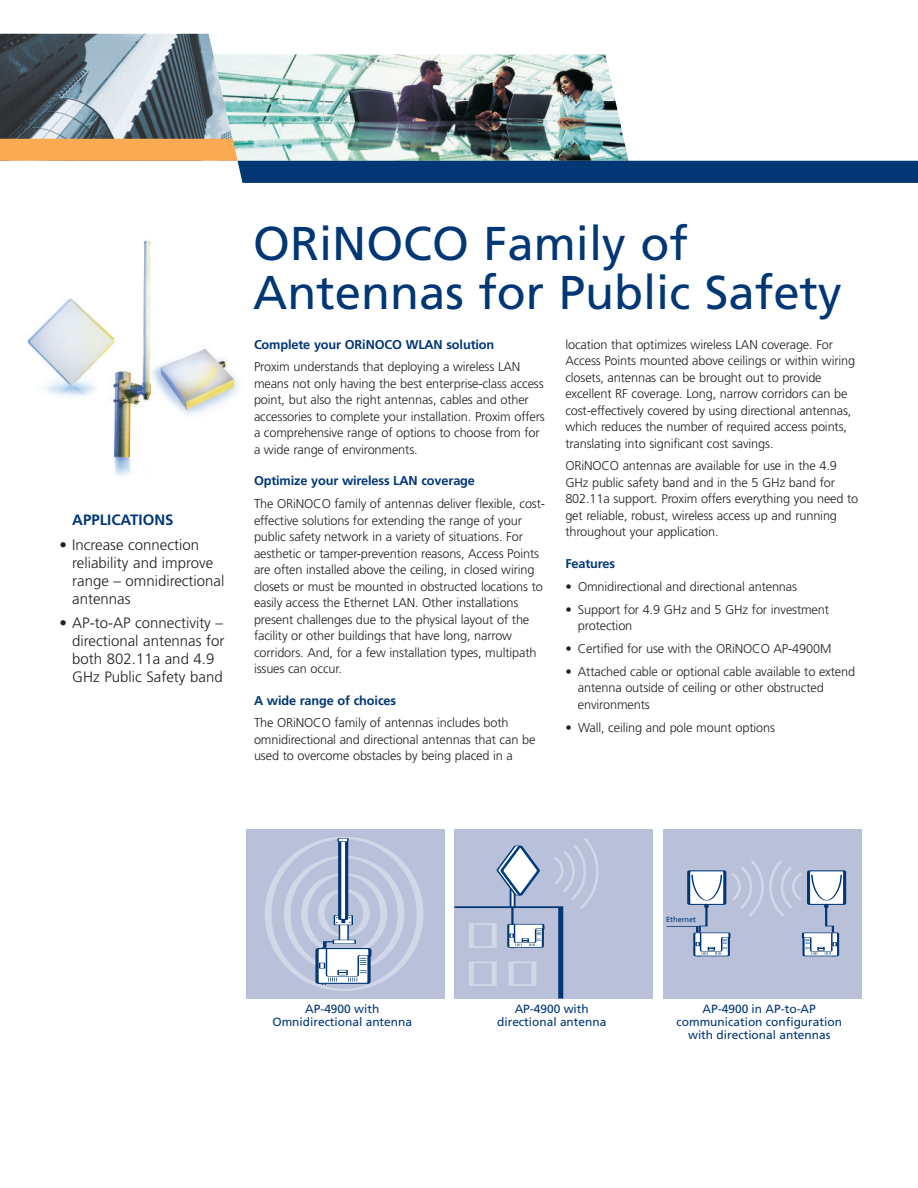
<style>
.page{position:relative;width:918px;height:1188px;background:#fff}
.page>*{position:absolute;margin:0;border:0;box-sizing:border-box;transform-origin:0 0}
.t1{font:47.4px/49.5px "Frutiger";color:#013775}
.t2{font:300 15px/18px "Frutiger";color:#231f20}
.t3{font:700 15px "Frutiger";color:#013775}
.t4{font:300 12.75px/16.5px "Frutiger";letter-spacing:-.01em;color:#231f20}
.t5{font:700 12.75px "Frutiger";letter-spacing:-.01em;color:#013775}
.t6{font:11.85px/12.9px "Frutiger";color:#013775;text-align:center}
.t7{font:7.35px "Frutiger";color:#013775}
</style>
<div class="page">
<img style="left:28px;top:240px;width:211px;height:236px">
<svg style="left:0;top:34px;width:918px;height:149px"></svg>
<div style="left:246px;top:829px;width:199px;height:170px;background:#b9c0d9"></div>
<div style="left:454px;top:829px;width:199px;height:170px;background:#b9c0d9"></div>
<div style="left:663px;top:829px;width:199px;height:170px;background:#b9c0d9"></div>
<div style="left:319px;top:888px;width:50px;height:50px;border:4px solid #d2d7e7;border-radius:50%"></div>
<div style="left:302px;top:872px;width:84px;height:84px;border:4px solid #d2d7e7;border-radius:50%"></div>
<div style="left:285px;top:855px;width:118px;height:118px;border:4px solid #d2d7e7;border-radius:50%"></div>
<div style="left:266px;top:836px;width:156px;height:156px;border:4px solid #d2d7e7;border-radius:50%"></div>
<svg style="left:314px;top:941px;width:59px;height:44px"></svg>
<div style="left:339px;top:922px;width:9px;height:19px;background:#fff"></div>
<div style="left:339px;top:921px;width:10px;height:21px;border:1px solid #013775"></div>
<div style="left:333px;top:940px;width:23px;height:4px;border:1px solid #013775"></div>
<div style="left:334px;top:915px;width:19px;height:10px;border:1px solid #013775"></div>
<div style="left:340px;top:841px;width:7px;height:78px;background:#fff"></div>
<div style="left:339px;top:840px;width:9px;height:80px;border:2px solid #013775"></div>
<div style="left:338px;top:838px;width:10px;height:4px;border:1px solid #013775"></div>
<svg style="left:336px;top:917px;width:15px;height:6px"></svg>
<svg style="left:454px;top:838px;width:145px;height:161px"></svg>
<div style="left:808px;top:870px;width:38px;height:35px;border:2px solid #013775"></div>
<svg style="left:666px;top:860px;width:177px;height:97px"></svg>
<p class="t3" style="left:72px;top:514px;width:103px">APPLICATIONS</p>
<p class="t2" style="left:72px;top:537px;width:154px;text-indent:-13px">• Increase connection reliability and improve range – omnidirectional antennas</p>
<p class="t2" style="left:72px;top:615px;width:154px;text-indent:-13px">• AP-to-AP connectivity – directional antennas for both 802.11a and 4.9<br>GHz Public Safety band</p>
<h1 class="t1" style="left:253px;top:222px;width:590px">ORiNOCO Family of<br>Antennas for Public Safety</h1>
<p class="t5" style="left:254px;top:339px;width:242px">Complete your ORiNOCO WLAN solution</p>
<p class="t4" style="left:254px;top:360px;width:292px">Proxim understands that deploying a wireless LAN means not only having the best enterprise-class access point, but also the right antennas, cables and other accessories to complete your installation. Proxim offers a comprehensive range of options to choose from for a wide range of environments.</p>
<p class="t5" style="left:254px;top:476px;width:223px">Optimize your wireless LAN coverage</p>
<p class="t4" style="left:254px;top:496px;width:293px">The ORiNOCO family of antennas deliver flexible, cost&shy;effective solutions for extending the range of your public safety network in a variety of situations. For aesthetic or tamper-prevention reasons, Access Points are often installed above the ceiling, in closed wiring closets or must be mounted in obstructed locations to easily access the Ethernet LAN. Other installations present challenges due to the physical layout of the facility or other buildings that have long, narrow corridors. And, for a few installation types, multipath issues can occur.</p>
<p class="t5" style="left:254px;top:695px;width:144px">A wide range of choices</p>
<p class="t4" style="left:254px;top:716px;width:283px">The ORiNOCO family of antennas includes both omnidirectional and directional antennas that can be used to overcome obstacles by being placed in a</p>
<p class="t4" style="left:565px;top:337px;width:291px">location that optimizes wireless LAN coverage. For Access Points mounted above ceilings or within wiring closets, antennas can be brought out to provide excellent RF coverage. Long, narrow corridors can be cost-effectively covered by using directional antennas, which reduces the number of required access points, translating into significant cost savings.</p>
<p class="t4" style="left:565px;top:459px;width:295px">ORiNOCO antennas are available for use in the 4.9<br>GHz public safety band and in the 5 GHz band for 802.11a support. Proxim offers everything you need to get reliable, robust, wireless access up and running throughout your application.</p>
<p class="t5" style="left:565px;top:558px;width:51px">Features</p>
<p class="t4" style="left:565px;top:579px;width:233px">• Omnidirectional and directional antennas</p>
<p class="t4" style="left:578px;top:602px;width:253px;text-indent:-13px">• Support for 4.9 GHz and 5 GHz for investment protection</p>
<p class="t4" style="left:565px;top:641px;width:267px">• Certified for use with the ORiNOCO AP-4900M</p>
<p class="t4" style="left:578px;top:664px;width:279px;text-indent:-13px">• Attached cable or optional cable available to extend antenna outside of ceiling or other obstructed environments</p>
<p class="t4" style="left:565px;top:720px;width:211px">• Wall, ceiling and pole mount options</p>
<p class="t7" style="left:670px;top:916px;width:27px">thernet</p>
<p class="t6" style="left:272px;top:1004px;width:141px">AP-4900 with<br>Omnidirectional antenna</p>
<p class="t6" style="left:497px;top:1004px;width:111px">AP-4900 with directional antenna</p>
<p class="t6" style="left:677px;top:1004px;width:167px">AP-4900 in AP-to-AP communication configuration with directional antennas</p>
</div>
